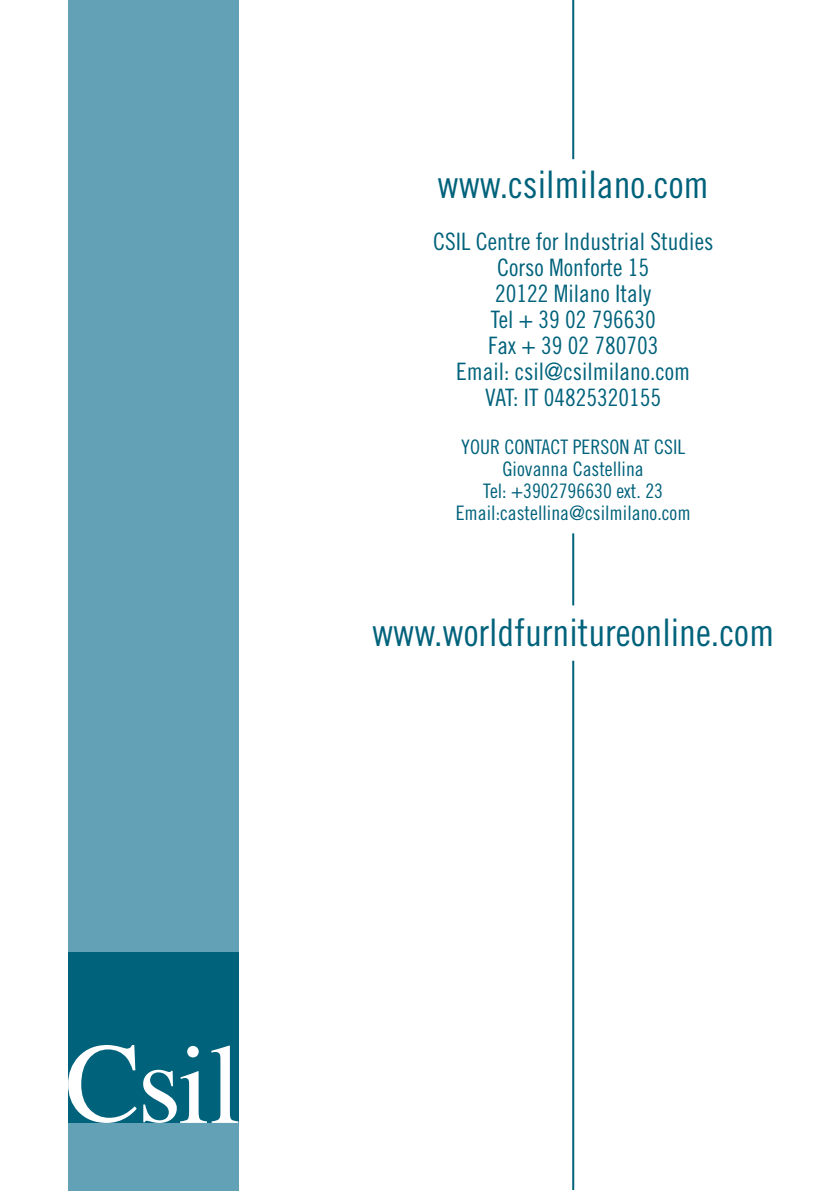
<style>
.page{position:relative;width:840px;height:1191px;background:#fff}
.page>*{position:absolute;margin:0;border:0;box-sizing:border-box;transform-origin:0 0}
.t1{font:38px "Trade Gothic LT Std Cn 18";color:#00627b}
.t2{font:24px/26px "Trade Gothic LT Std Cn 18";color:#00627b;text-align:center}
.t3{font:20px/22px "Trade Gothic LT Std Cn 18";color:#00627b;text-align:center}
</style>
<div class="page">
<div style="left:68px;top:0;width:170px;height:1191px;background:#63a2b6"></div>
<div style="left:68px;top:952px;width:170px;height:171px;background:#00627b"></div>
<svg style="left:68px;top:1045px;width:69px;height:78px"></svg>
<svg style="left:143px;top:1045px;width:95px;height:78px"></svg>
<hr style="left:572px;top:0;width:2px;height:159px;background:#00627b">
<hr style="left:572px;top:660px;width:2px;height:530px;background:#00627b">
<hr style="left:572px;top:533px;width:2px;height:72px;background:#00627b">
<h1 class="t1" style="left:437px;top:161px;width:272px">www.csilmilano.com</h1>
<p class="t2" style="left:433px;top:228px;width:281px">CSIL Centre for Industrial Studies<br>Corso Monforte 15<br>20122 Milano Italy<br>Tel + 39 02 796630<br>Fax + 39 02 780703<br>Email: csil@csilmilano.com<br>VAT: IT 04825320155</p>
<p class="t3" style="left:455px;top:435px;width:236px">YOUR CONTACT PERSON AT CSIL<br>Giovanna Castellina<br>Tel: +3902796630 ext. 23<br>Email:castellina@csilmilano.com</p>
<h1 class="t1" style="left:372px;top:609px;width:403px">www.worldfurnitureonline.com</h1>
</div>
